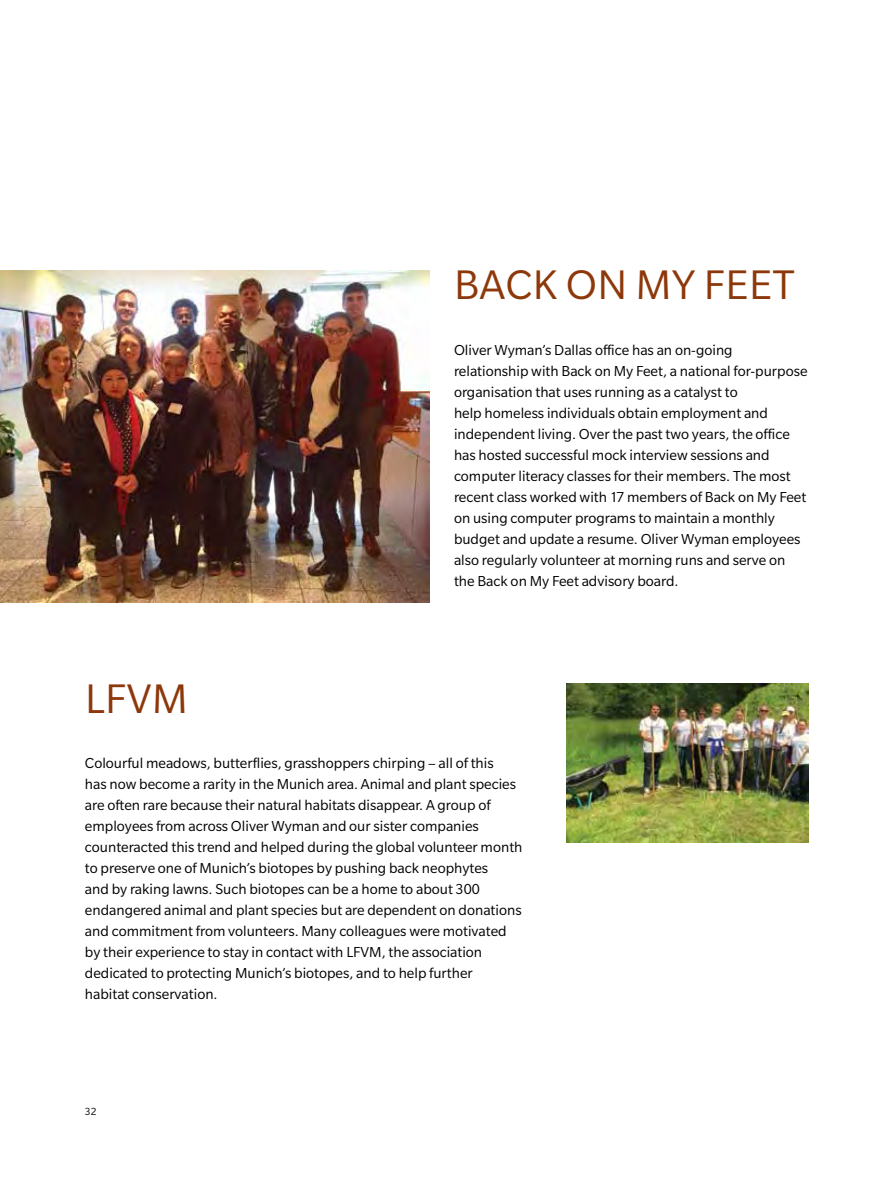
<style>
.page{position:relative;width:893px;height:1188px;background:#fff}
.page>*{position:absolute;margin:0;border:0;box-sizing:border-box;transform-origin:0 0}
.t1{font:45px "Slate Pro";letter-spacing:.01em;color:#8d380a}
.t2{font:15.75px/21px "Slate Pro";color:#000}
.t3{font:11.25px "Slate Pro";color:#000}
</style>
<div class="page">
<img style="left:0;top:270px;width:429px;height:332px">
<img style="left:567px;top:684px;width:241px;height:159px">
<h1 class="t1" style="left:454px;top:262px;width:342px">BACK ON MY FEET</h1>
<h1 class="t1" style="left:85px;top:675px;width:104px">LFVM</h1>
<p class="t2" style="left:454px;top:340px;width:355px">Oliver Wyman’s Dallas office has an on-going relationship with Back on My Feet, a national for‑purpose organisation that uses running as a catalyst to<br>help homeless individuals obtain employment and independent living. Over the past two years, the office has hosted successful mock interview sessions and computer literacy classes for their members. The most recent class worked with 17 members of Back on My Feet on using computer programs to maintain a monthly budget and update a resume. Oliver Wyman employees also regularly volunteer at morning runs and serve on the Back on My Feet advisory board.</p>
<p class="t2" style="left:85px;top:753px;width:439px">Colourful meadows, butterflies, grasshoppers chirping – all of this<br>has now become a rarity in the Munich area. Animal and plant species are often rare because their natural habitats disappear. A group of employees from across Oliver Wyman and our sister companies counteracted this trend and helped during the global volunteer month to preserve one of Munich’s biotopes by pushing back neophytes<br>and by raking lawns. Such biotopes can be a home to about 300 endangered animal and plant species but are dependent on donations and commitment from volunteers. Many colleagues were motivated by their experience to stay in contact with LFVM, the association dedicated to protecting Munich’s biotopes, and to help further<br>habitat conservation.</p>
<p class="t3" style="left:85px;top:1105px;width:13px">32</p>
</div>
